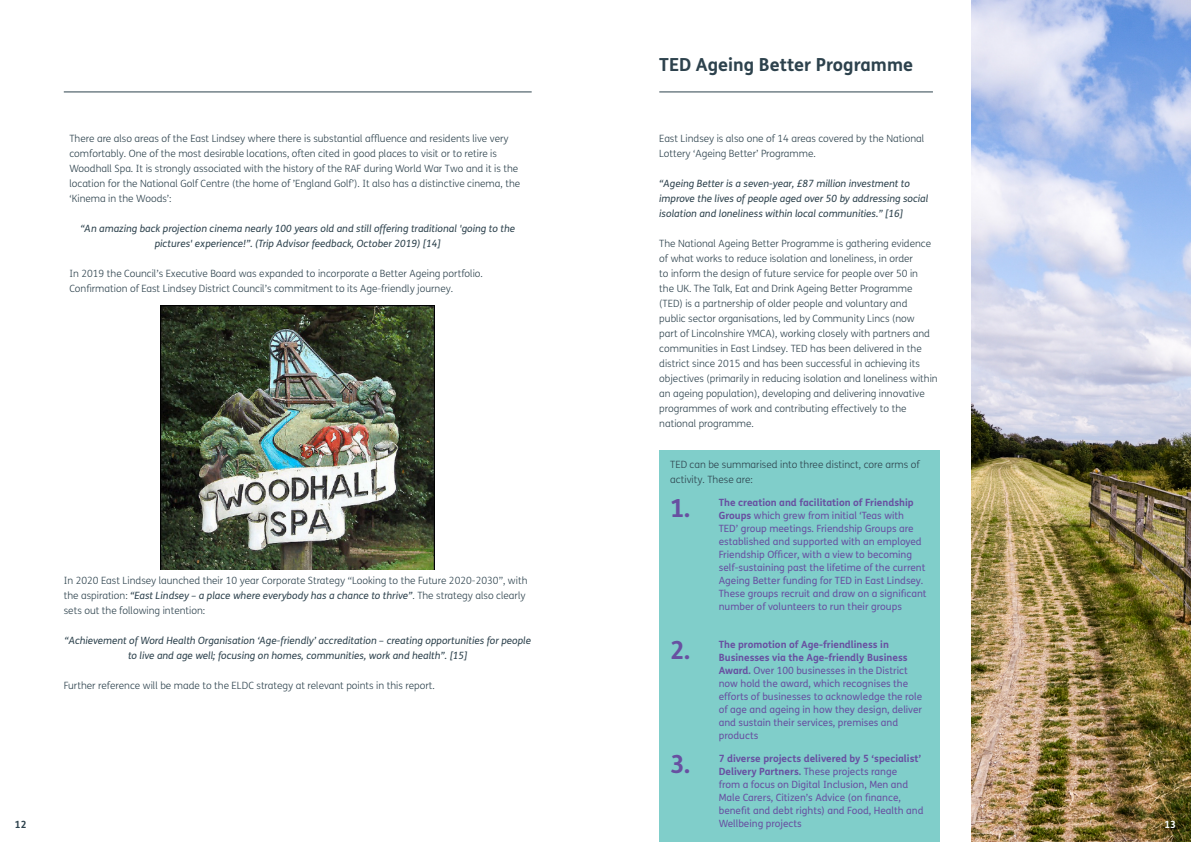
<style>
.page{position:relative;width:1191px;height:842px;background:#fff}
.page>*{position:absolute;margin:0;border:0;box-sizing:border-box;transform-origin:0 0}
.t1{font:700 25px "FS Me";color:#6850a1}
.t2{font:700 18px "FS Me";color:#2d424d}
.t3{font:300 10px/15px "FS Me";color:#2d424d}
.t4{font:10px/13px "FS Me";color:#6850a1}
.t5{font:italic 10px/15px "FS Me";color:#2d424d;text-align:center}
.t6{font:700 10px "FS Me";color:#fff}
.t7{font:700 10px "FS Me";color:#2d424d}
.s1{font-weight:400;font-style:italic}
.s2{font-weight:700}
</style>
<div class="page">
<img style="left:971px;top:0;width:220px;height:842px">
<hr style="left:659px;top:91px;width:274px;height:1px;background:#2d424d">
<div style="left:659px;top:451px;width:281px;height:391px;background:#80ceca"></div>
<hr style="left:64px;top:91px;width:467px;height:1px;background:#2d424d">
<img style="left:161px;top:305px;width:273px;height:264px">
<p class="t3" style="left:69px;top:131px;width:452px">There are also areas of the East Lindsey where there is substantial affluence and residents live very comfortably. One of the most desirable locations, often cited in good places to visit or to retire is Woodhall Spa. It is strongly associated with the history of the RAF during World War Two and it is the location for the National Golf Centre (the home of ’England Golf’). It also has a distinctive cinema, the ‘Kinema in the Woods’:</p>
<p class="t5" style="left:80px;top:221px;width:436px">“An amazing back projection cinema nearly 100 years old and still offering traditional 'going to the pictures' experience!”. (Trip Advisor feedback, October 2019) [14]</p>
<p class="t3" style="left:69px;top:266px;width:415px">In 2019 the Council’s Executive Board was expanded to incorporate a Better Ageing portfolio.<br>Confirmation of East Lindsey District Council’s commitment to its Age-friendly journey.</p>
<p class="t3" style="left:64px;top:573px;width:465px">In 2020 East Lindsey launched their 10 year Corporate Strategy “Looking to the Future 2020-2030”, with the aspiration: <span class="s1">“East Lindsey – a place where everybody has a chance to thrive”</span>. The strategy also clearly sets out the following intention:</p>
<p class="t5" style="left:64px;top:633px;width:468px">“Achievement of Word Health Organisation ‘Age-friendly’ accreditation – creating opportunities for people to live and age well; focusing on homes, communities, work and health”. [15]</p>
<p class="t3" style="left:64px;top:678px;width:372px">Further reference will be made to the ELDC strategy at relevant points in this report.</p>
<p class="t7" style="left:15px;top:817px;width:13px">12</p>
<p class="t2" style="left:659px;top:51px;width:255px">TED Ageing Better Programme</p>
<p class="t3" style="left:659px;top:131px;width:266px">East Lindsey is also one of 14 areas covered by the National<br>Lottery ‘Ageing Better’ Programme.</p>
<p class="t5" style="left:659px;top:176px;width:270px;text-align:left">“Ageing Better is a seven-year, £87 million investment to improve the lives of people aged over 50 by addressing social isolation and loneliness within local communities.” [16]</p>
<p class="t3" style="left:659px;top:236px;width:280px">The National Ageing Better Programme is gathering evidence of what works to reduce isolation and loneliness, in order<br>to inform the design of future service for people over 50 in<br>the UK. The Talk, Eat and Drink Ageing Better Programme (TED) is a partnership of older people and voluntary and<br>public sector organisations, led by Community Lincs (now<br>part of Lincolnshire YMCA), working closely with partners and communities in East Lindsey. TED has been delivered in the district since 2015 and has been successful in achieving its objectives (primarily in reducing isolation and loneliness within an ageing population), developing and delivering innovative programmes of work and contributing effectively to the national programme.</p>
<p class="t3" style="left:670px;top:457px;width:251px">TED can be summarised into three distinct, core arms of activity. These are:</p>
<p class="t4" style="left:718px;top:495px;width:209px"><span class="s2">The creation and facilitation of Friendship Groups</span> which grew from initial ‘Teas with<br>TED’ group meetings. Friendship Groups are established and supported with an employed Friendship Officer, with a view to becoming self-sustaining past the lifetime of the current Ageing Better funding for TED in East Lindsey.<br>These groups recruit and draw on a significant number of volunteers to run their groups</p>
<p class="t1" style="left:670px;top:489px;width:22px">1.</p>
<p class="t1" style="left:670px;top:630px;width:22px">2.</p>
<p class="t1" style="left:670px;top:745px;width:22px">3.</p>
<p class="t4" style="left:718px;top:637px;width:205px"><span class="s2">The promotion of Age-friendliness in Businesses via the Age-friendly Business Award.</span> Over 100 businesses in the District now hold the award, which recognises the efforts of businesses to acknowledge the role of age and ageing in how they design, deliver and sustain their services, premises and products</p>
<p class="t4" style="left:718px;top:751px;width:206px"><span class="s2">7 diverse projects delivered by 5 ‘specialist’ Delivery Partners.</span> These projects range<br>from a focus on Digital Inclusion, Men and Male Carers, Citizen’s Advice (on finance, benefit and debt rights) and Food, Health and Wellbeing projects</p>
<p class="t6" style="left:1164px;top:817px;width:13px">13</p>
</div>
